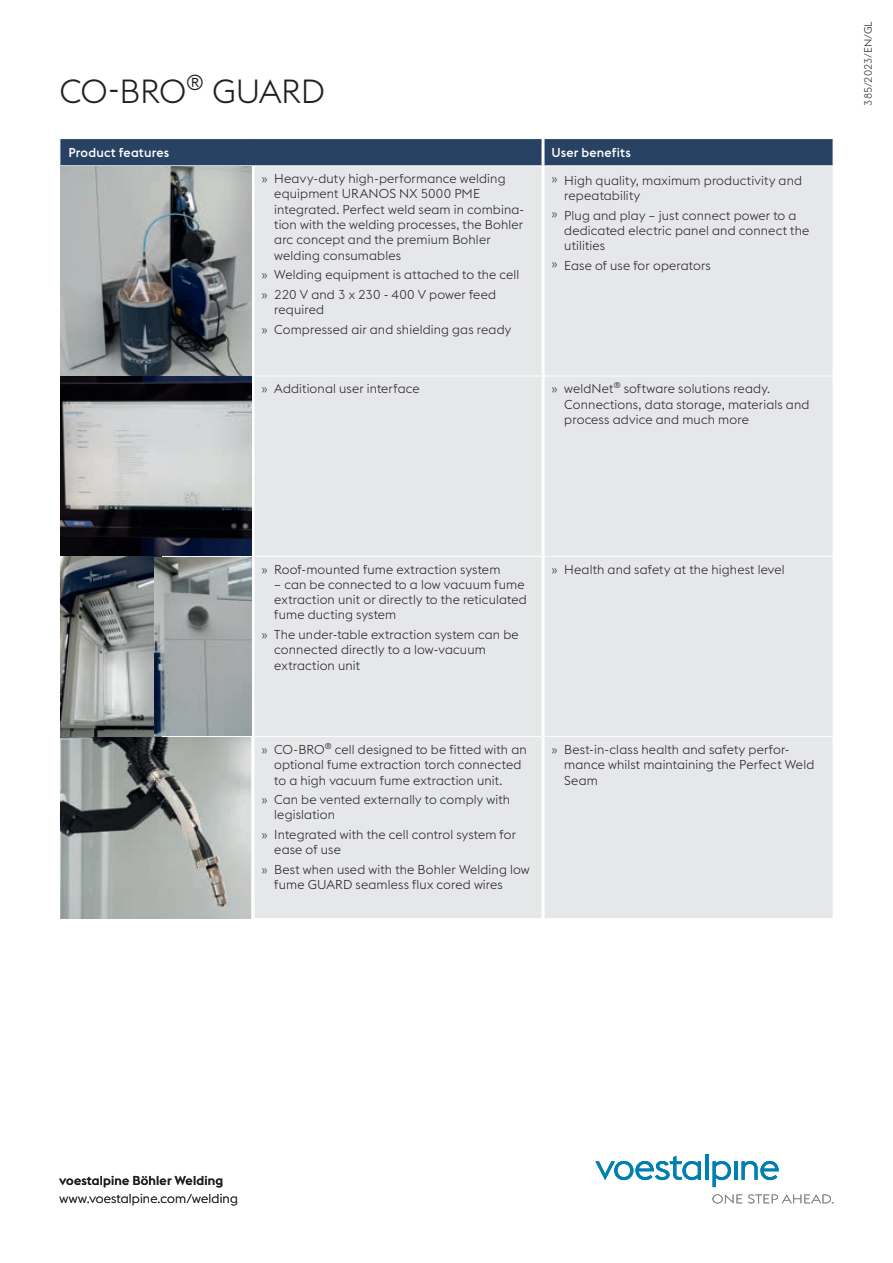
<style>
.page{position:relative;width:893px;height:1263px;background:#fff}
.page>*{position:absolute;margin:0;border:0;box-sizing:border-box;transform-origin:0 0}
.t1{font:300 33px "voestalpine";letter-spacing:-.01em;color:#231f20}
.t2{font:300 12.75px/15.3px "voestalpine";letter-spacing:.01em;color:#231f20}
.t3{font:500 12.75px "voestalpine";letter-spacing:.015em;color:#fff}
.t4{font:500 12.75px "voestalpine";letter-spacing:.015em;color:#231f20}
.t5{font:300 10.5px "voestalpine";letter-spacing:-.005em;color:#231f20}
.s1{color:#284264}
</style>
<div class="page">
<svg style="left:595px;top:1156px;width:106px;height:24px"></svg>
<hr style="left:705px;top:1154px;width:3px;height:26px;background:#007fb1">
<svg style="left:713px;top:1161px;width:18px;height:26px"></svg>
<hr style="left:734px;top:1161px;width:3px;height:19px;background:#007fb1">
<svg style="left:741px;top:1161px;width:38px;height:19px"></svg>
<svg style="left:712px;top:1194px;width:30px;height:9px"></svg>
<svg style="left:748px;top:1194px;width:85px;height:9px"></svg>
<div style="left:254px;top:166px;width:579px;height:752px;background:#e6e7e9"></div>
<div style="left:60px;top:139px;width:773px;height:26px;background:#284264"></div>
<hr style="left:254px;top:376px;width:288px;height:1px;background:#fff">
<hr style="left:545px;top:376px;width:288px;height:1px;background:#fff">
<hr style="left:254px;top:556px;width:288px;height:1px;background:#fff">
<hr style="left:545px;top:556px;width:288px;height:1px;background:#fff">
<hr style="left:254px;top:736px;width:288px;height:1px;background:#fff">
<hr style="left:545px;top:736px;width:288px;height:1px;background:#fff">
<hr style="left:542px;top:139px;width:3px;height:27px;background:#fff">
<hr style="left:542px;top:166px;width:3px;height:210px;background:#fff">
<hr style="left:542px;top:376px;width:3px;height:180px;background:#fff">
<hr style="left:542px;top:556px;width:3px;height:181px;background:#fff">
<hr style="left:542px;top:737px;width:3px;height:181px;background:#fff">
<img style="left:60px;top:166px;width:191px;height:390px">
<img style="left:60px;top:557px;width:94px;height:179px">
<img style="left:60px;top:737px;width:191px;height:181px">
<img style="left:154px;top:557px;width:98px;height:179px">
<h1 class="t1" style="left:60px;top:73px;width:267px">CO-BRO<sup>®</sup> GUARD</h1>
<p class="t3" style="left:68px;top:145px;width:102px">Product features</p>
<p class="t3" style="left:552px;top:145px;width:81px">User benefits</p>
<p class="t2" style="left:274px;top:171px;width:251px;text-indent:-13px"><span class="s1">»</span> Heavy-duty high-performance welding equipment URANOS NX 5000 PME integrated. Perfect weld seam in combina&shy;tion with the welding processes, the Bohler arc concept and the premium Bohler welding consumables</p>
<p class="t2" style="left:261px;top:265px;width:259px;line-height:19.5px"><span class="s1">»</span> Welding equipment is attached to the cell <span class="s1">»</span> 220 V and 3 x 230 - 400 V power feed</p>
<p class="t2" style="left:261px;top:300px;width:251px;line-height:19.5px;text-indent:13px">required<br><span class="s1">»</span> Compressed air and shielding gas ready</p>
<p class="t2" style="left:564px;top:173px;width:239px;text-indent:-13px"><span class="s1">»</span> High quality, maximum productivity and repeatability</p>
<p class="t2" style="left:564px;top:207px;width:246px;text-indent:-13px"><span class="s1">»</span> Plug and play – just connect power to a dedicated electric panel and connect the utilities</p>
<p class="t2" style="left:551px;top:258px;width:161px"><span class="s1">»</span> Ease of use for operators</p>
<p class="t2" style="left:261px;top:381px;width:160px"><span class="s1">»</span> Additional user interface</p>
<p class="t2" style="left:564px;top:381px;width:247px;text-indent:-13px"><span class="s1">»</span> weldNet<sup>®</sup> software solutions ready.<br>Connections, data storage, materials and process advice and much more</p>
<p class="t5" style="left:862px;top:106px;width:86px;rotate:-90deg">385/2023/EN/GL</p>
<p class="t2" style="left:261px;top:561px;width:240px"><span class="s1">»</span> Roof-mounted fume extraction system</p>
<p class="t2" style="left:274px;top:577px;width:254px">– can be connected to a low vacuum fume extraction unit or directly to the reticulated fume ducting system</p>
<p class="t2" style="left:274px;top:627px;width:246px;text-indent:-13px"><span class="s1">»</span> The under-table extraction system can be connected directly to a low-vacuum extraction unit</p>
<p class="t2" style="left:551px;top:561px;width:235px"><span class="s1">»</span> Health and safety at the highest level</p>
<p class="t2" style="left:274px;top:742px;width:254px;text-indent:-13px"><span class="s1">»</span> CO-BRO<sup>®</sup> cell designed to be fitted with an optional fume extraction torch connected to a high vacuum fume extraction unit.</p>
<p class="t2" style="left:274px;top:792px;width:237px;text-indent:-13px"><span class="s1">»</span> Can be vented externally to comply with legislation</p>
<p class="t2" style="left:274px;top:827px;width:243px;text-indent:-13px"><span class="s1">»</span> Integrated with the cell control system for ease of use</p>
<p class="t2" style="left:274px;top:862px;width:257px;text-indent:-13px"><span class="s1">»</span> Best when used with the Bohler Welding low fume GUARD seamless flux cored wires</p>
<p class="t2" style="left:564px;top:742px;width:252px;text-indent:-13px"><span class="s1">»</span> Best-in-class health and safety perfor&shy;mance whilst maintaining the Perfect Weld<br>Seam</p>
<p class="t4" style="left:60px;top:1173px;width:165px">voestalpine Böhler Welding</p>
<p class="t2" style="left:60px;top:1191px;width:180px">www.voestalpine.com/welding</p>
</div>
